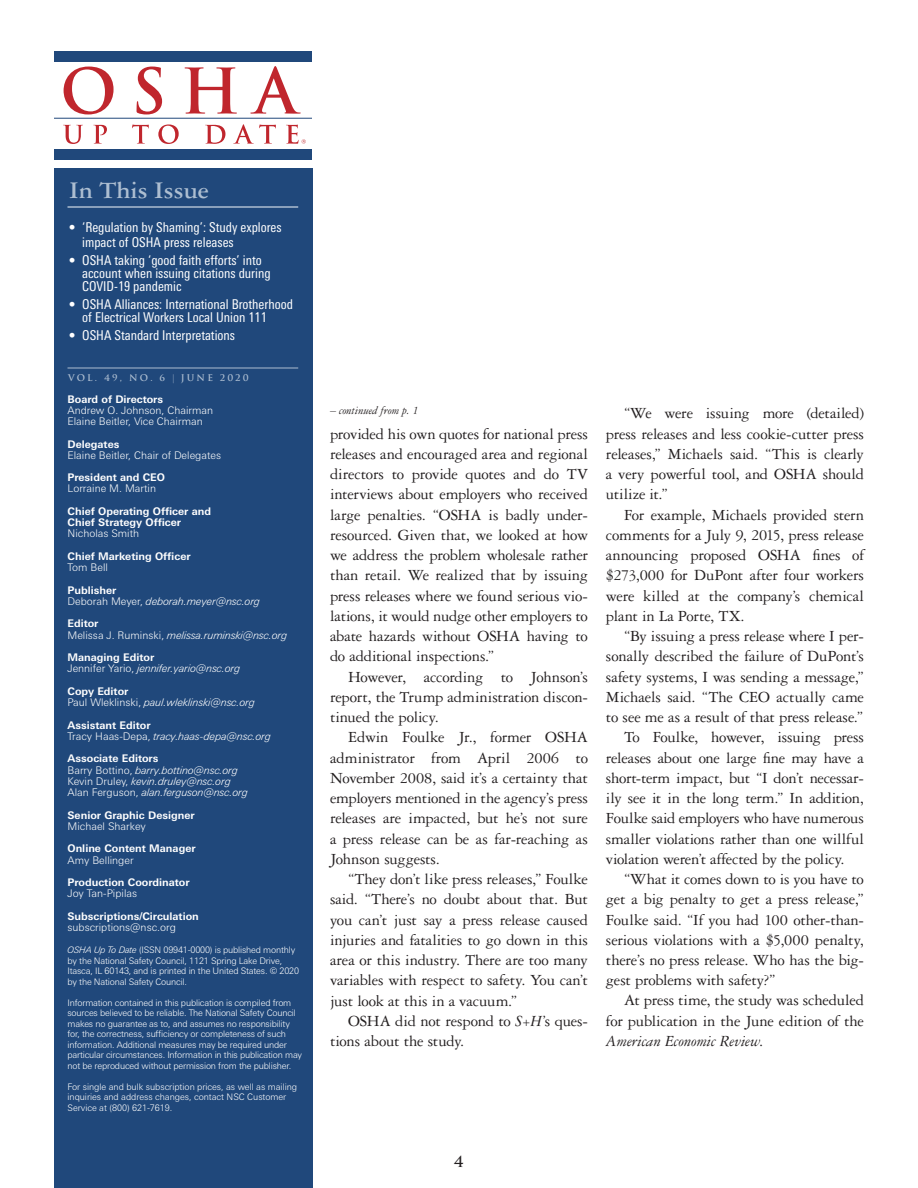
<style>
.page{position:relative;width:918px;height:1188px;background:#fff}
.page>*{position:absolute;margin:0;border:0;box-sizing:border-box;transform-origin:0 0}
.t1{font:700 25.5px "Garamond 3 LT Std";color:#adbed1}
.t2{font:16.5px/20.2px "Garamond 3 LT Std";letter-spacing:-.01em;color:#231f20;text-align:justify}
.t3{font:italic 16.5px "Garamond 3 LT Std";letter-spacing:-.005em;color:#231f20}
.t4{font:700 15px "Trajan";color:#231f20}
.t5{font:condensed 13.5px/12.8px "Univers Next Pro";color:#fff}
.t6{font:italic 12px "Garamond 3 LT Std";color:#231f20}
.t7{font:italic 300 10.5px/11.2px "Univers Next Pro";color:#fff}
.t8{font:700 10.5px/11.2px "Univers Next Pro";color:#fff}
.t9{font:300 10.5px/11.2px "Univers Next Pro";color:#fff}
.t10{font:300 9px/10.5px "Univers Next Pro";letter-spacing:-.02em;color:#fff}
.t11{font:700 9px "Trajan";letter-spacing:.24em;color:#adbed1}
.s1{font-family:"Garamond 3 LT Std";font-weight:400}
.s2{font-weight:700;font-style:normal}
.s3{font-style:normal}
.s4{font-style:italic}
</style>
<div class="page">
<div style="left:54px;top:169px;width:259px;height:1019px;background:#20487b"></div>
<div style="left:54px;top:149px;width:258px;height:11px;background:#20487b"></div>
<div style="left:54px;top:51px;width:258px;height:11px;background:#20487b"></div>
<svg style="left:64px;top:67px;width:50px;height:47px"></svg>
<svg style="left:137px;top:67px;width:25px;height:47px"></svg>
<svg style="left:185px;top:67px;width:52px;height:47px"></svg>
<svg style="left:250px;top:66px;width:51px;height:48px"></svg>
<hr style="left:54px;top:118px;width:258px;height:1px;background:#20487b">
<svg style="left:63px;top:125px;width:20px;height:19px"></svg>
<svg style="left:93px;top:125px;width:14px;height:19px"></svg>
<svg style="left:132px;top:124px;width:17px;height:20px"></svg>
<svg style="left:158px;top:124px;width:21px;height:20px"></svg>
<svg style="left:205px;top:125px;width:20px;height:19px"></svg>
<svg style="left:233px;top:124px;width:43px;height:20px"></svg>
<svg style="left:286px;top:125px;width:20px;height:19px"></svg>
<hr style="left:68px;top:206px;width:230px;height:2px;background:#adbed1">
<hr style="left:68px;top:368px;width:230px;height:1px;background:#adbed1">
<h1 class="t1" style="left:69px;top:176px;width:142px">In This Issue</h1>
<p class="t5" style="left:82px;top:220px;width:201px;line-height:15px;text-indent:-14px">• ‘Regulation by Shaming’: Study explores impact of OSHA press releases</p>
<p class="t5" style="left:82px;top:254px;width:190px;text-indent:-14px">• OSHA taking ‘good faith efforts’ into account when issuing citations during<br>COVID-19 pandemic</p>
<p class="t5" style="left:82px;top:298px;width:212px;text-indent:-14px">• OSHA Alliances: International Brotherhood of Electrical Workers Local Union 111</p>
<p class="t5" style="left:69px;top:329px;width:168px">• OSHA Standard Interpretations</p>
<p class="t11" style="left:68px;top:372px;width:182px">VOL. 49, NO. 6 <span class="s1">|</span> JUNE 2020</p>
<p class="t8" style="left:68px;top:393px;width:97px">Board of Directors</p>
<p class="t9" style="left:68px;top:404px;width:147px">Andrew O. Johnson, Chairman<br>Elaine Beitler, Vice Chairman</p>
<p class="t8" style="left:68px;top:438px;width:53px">Delegates</p>
<p class="t9" style="left:68px;top:449px;width:155px">Elaine Beitler, Chair of Delegates</p>
<p class="t8" style="left:68px;top:472px;width:99px">President and CEO</p>
<p class="t9" style="left:68px;top:483px;width:90px">Lorraine M. Martin</p>
<p class="t8" style="left:68px;top:506px;width:145px">Chief Operating Officer and<br>Chief Strategy Officer</p>
<p class="t9" style="left:68px;top:528px;width:73px">Nicholas Smith</p>
<p class="t8" style="left:68px;top:551px;width:125px">Chief Marketing Officer</p>
<p class="t9" style="left:68px;top:562px;width:42px">Tom Bell</p>
<p class="t7" style="left:68px;top:584px;width:194px"><span class="s2">Publisher<br></span><span class="s3">Deborah Meyer,</span> deborah.meyer@nsc.org</p>
<p class="t7" style="left:68px;top:618px;width:221px"><span class="s2">Editor<br></span><span class="s3">Melissa J. Ruminski,</span> melissa.ruminski@nsc.org</p>
<p class="t7" style="left:68px;top:652px;width:174px"><span class="s2">Managing Editor<br></span><span class="s3">Jennifer Yario,</span> jennifer.yario@nsc.org</p>
<p class="t7" style="left:68px;top:686px;width:189px"><span class="s2">Copy Editor<br></span><span class="s3">Paul Wleklinski,</span> paul.wleklinski@nsc.org</p>
<p class="t7" style="left:68px;top:719px;width:205px"><span class="s2">Assistant Editor<br></span><span class="s3">Tracy Haas-Depa,</span> tracy.haas-depa@nsc.org</p>
<p class="t7" style="left:68px;top:753px;width:182px"><span class="s2">Associate Editors<br></span><span class="s3">Barry Bottino,</span> barry.bottino@nsc.org <span class="s3">Kevin Druley,</span> kevin.druley@nsc.org <span class="s3">Alan Ferguson,</span> alan.ferguson@nsc.org</p>
<p class="t8" style="left:68px;top:809px;width:129px">Senior Graphic Designer</p>
<p class="t9" style="left:68px;top:821px;width:80px">Michael Sharkey</p>
<p class="t8" style="left:68px;top:843px;width:130px">Online Content Manager</p>
<p class="t9" style="left:68px;top:854px;width:68px">Amy Bellinger</p>
<p class="t8" style="left:68px;top:877px;width:124px">Production Coordinator</p>
<p class="t9" style="left:68px;top:888px;width:71px">Joy Tan-Pipilas</p>
<p class="t8" style="left:68px;top:911px;width:133px">Subscriptions/Circulation</p>
<p class="t9" style="left:68px;top:922px;width:110px">subscriptions@nsc.org</p>
<p class="t10" style="left:68px;top:945px;width:233px"><span class="s4">OSHA Up To Date</span> (ISSN 09941-0000) is published monthly by the National Safety Council, 1121 Spring Lake Drive, Itasca, IL 60143, and is printed in the United States. © 2020 by the National Safety Council.</p>
<p class="t10" style="left:68px;top:997px;width:236px">Information contained in this publication is compiled from sources believed to be reliable. The National Safety Council makes no guarantee as to, and assumes no responsibility for, the correctness, sufficiency or completeness of such information. Additional measures may be required under particular circumstances. Information in this publication may not be reproduced without permission from the publisher.</p>
<p class="t10" style="left:68px;top:1081px;width:231px">For single and bulk subscription prices, as well as mailing inquiries and address changes, contact NSC Customer<br>Service at (800) 621-7619.</p>
<p class="t6" style="left:330px;top:404px;width:90px">– continued from p. 1</p>
<p class="t2" style="left:330px;top:424px;width:260px">provided his own quotes for national press releases and encouraged area and regional directors to provide quotes and do TV interviews about employers who received large penalties. “OSHA is badly under&shy;resourced. Given that, we looked at how we address the problem wholesale rather than retail. We realized that by issuing press releases where we found serious vio&shy;lations, it would nudge other employers to abate hazards without OSHA having to do additional inspections.”</p>
<p class="t2" style="left:330px;top:667px;width:259px;text-indent:18px">However, according to Johnson’s report, the Trump administration discon&shy;tinued the policy.</p>
<p class="t2" style="left:330px;top:727px;width:260px;text-indent:18px">Edwin Foulke Jr., former OSHA administrator from April 2006 to November 2008, said it’s a certainty that employers mentioned in the agency’s press releases are impacted, but he’s not sure a press release can be as far-reaching as Johnson suggests.</p>
<p class="t2" style="left:330px;top:869px;width:260px;text-indent:18px">“They don’t like press releases,” Foulke said. “There’s no doubt about that. But you can’t just say a press release caused injuries and fatalities to go down in this area or this industry. There are too many variables with respect to safety. You can’t just look at this in a vacuum.”</p>
<p class="t2" style="left:330px;top:1011px;width:259px;text-indent:18px">OSHA did not respond to <span class="s4">S+H</span>’s ques&shy;tions about the study.</p>
<p class="t2" style="left:606px;top:403px;width:260px;text-indent:18px">“We were issuing more (detailed) press releases and less cookie-cutter press releases,” Michaels said. “This is clearly a very powerful tool, and OSHA should utilize it.”</p>
<p class="t2" style="left:606px;top:505px;width:260px;text-indent:18px">For example, Michaels provided stern comments for a July 9, 2015, press release announcing proposed OSHA fines of $273,000 for DuPont after four workers were killed at the company’s chemical plant in La Porte, TX.</p>
<p class="t2" style="left:624px;top:626px;width:241px">“By issuing a press release where I per-</p>
<p class="t2" style="left:606px;top:646px;width:259px">sonally described the failure of DuPont’s</p>
<p class="t2" style="left:606px;top:667px;width:259px">safety systems, I was sending a message,”</p>
<p class="t2" style="left:606px;top:687px;width:260px">Michaels said. “The CEO actually came</p>
<p class="t2" style="left:606px;top:707px;width:259px">to see me as a result of that press release.”</p>
<p class="t2" style="left:624px;top:727px;width:241px">To Foulke, however, issuing press</p>
<p class="t2" style="left:606px;top:748px;width:259px">releases about one large fine may have a</p>
<p class="t2" style="left:606px;top:768px;width:259px">short-term impact, but “I don’t necessar-</p>
<p class="t2" style="left:606px;top:788px;width:259px">ily see it in the long term.” In addition,</p>
<p class="t2" style="left:606px;top:808px;width:260px">Foulke said employers who have numerous</p>
<p class="t2" style="left:606px;top:829px;width:260px">smaller violations rather than one willful</p>
<p class="t2" style="left:606px;top:849px;width:240px">violation weren’t affected by the policy.</p>
<p class="t2" style="left:624px;top:869px;width:241px">“What it comes down to is you have to</p>
<p class="t2" style="left:606px;top:889px;width:259px">get a big penalty to get a press release,”</p>
<p class="t2" style="left:606px;top:910px;width:259px">Foulke said. “If you had 100 other-than-</p>
<p class="t2" style="left:606px;top:930px;width:260px">serious violations with a $5,000 penalty,</p>
<p class="t2" style="left:606px;top:950px;width:259px">there’s no press release. Who has the big-</p>
<p class="t2" style="left:606px;top:970px;width:171px">gest problems with safety?”</p>
<p class="t2" style="left:624px;top:990px;width:242px">At press time, the study was scheduled</p>
<p class="t2" style="left:606px;top:1011px;width:260px">for publication in the June edition of the</p>
<p class="t3" style="left:606px;top:1032px;width:159px">American Economic Review<span class="s3">.</span></p>
<p class="t4" style="left:454px;top:1152px;width:12px">4</p>
</div>
